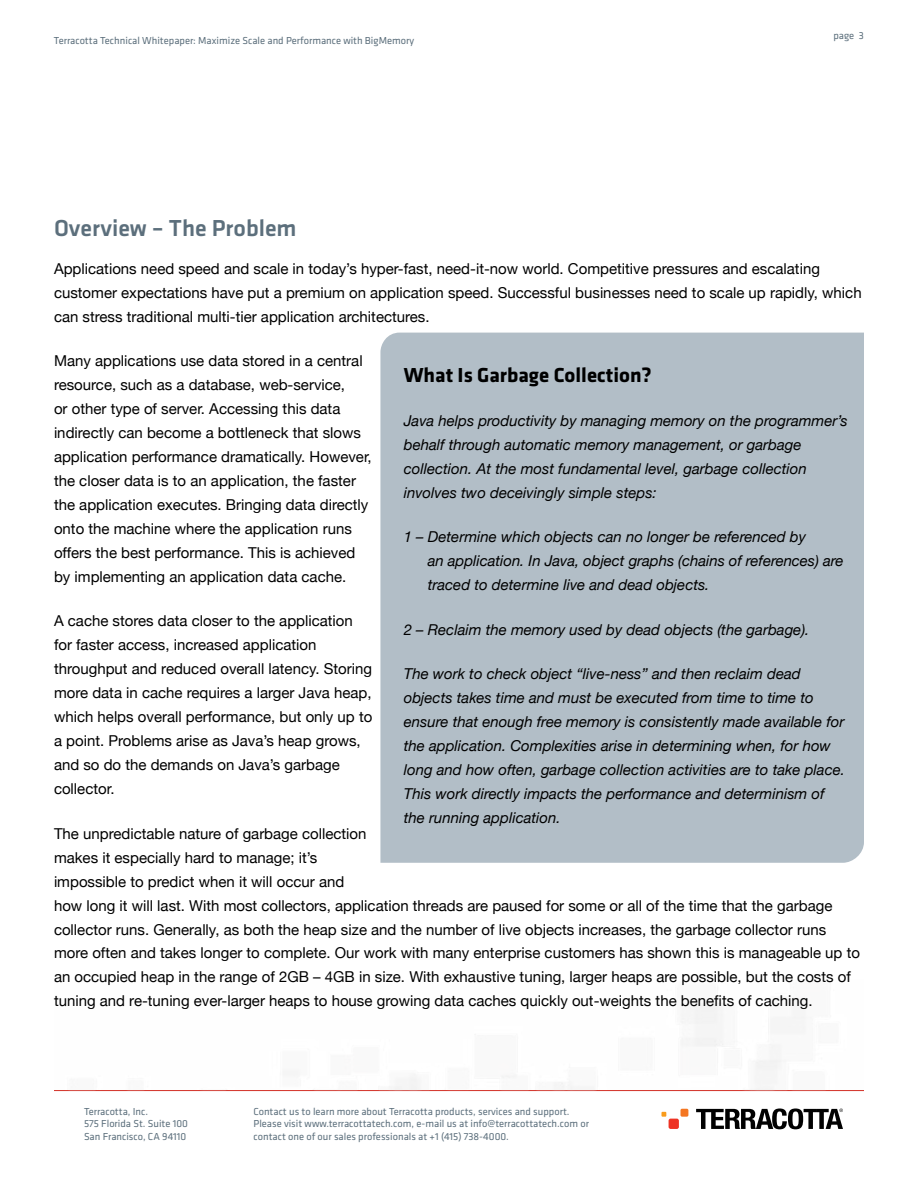
<style>
.page{position:relative;width:918px;height:1188px;background:#fff}
.page>*{position:absolute;margin:0;border:0;box-sizing:border-box;transform-origin:0 0}
.t1{font:500 24px "Klavika";color:#5c6f7c}
.t2{font:700 21px "Klavika";color:#000}
.t3{font:15px/24px "Helvetica Neue";color:#000}
.t4{font:italic 15px/24px "Helvetica Neue";color:#000}
.t5{font:10.5px/12.6px "Klavika";color:#5c6f7c}
</style>
<div class="page">
<hr style="left:54px;top:1090px;width:810px;height:1px;background:#d43127">
<div style="left:680px;top:1109px;width:8px;height:8px;background:#f47621;border-radius:2px"></div>
<div style="left:669px;top:1119px;width:10px;height:10px;background:#ee3324;border-radius:2px"></div>
<svg style="left:662px;top:1112px;width:4px;height:5px"></svg>
<svg style="left:696px;top:1108px;width:147px;height:21px"></svg>
<div style="left:380px;top:333px;width:484px;height:530px;background:#b2bec7"></div>
<div style="left:404px;top:366px;width:444px;height:478px;background:#b2bec7"></div>
<p class="t5" style="left:54px;top:34px;width:362px">Terracotta Technical Whitepaper: Maximize Scale and Performance with BigMemory</p>
<p class="t5" style="left:834px;top:29px;width:32px">page 3</p>
<h1 class="t1" style="left:54px;top:212px;width:244px">Overview – The Problem</h1>
<p class="t3" style="left:54px;top:256px;width:809px">Applications need speed and scale in today’s hyper-fast, need-it-now world. Competitive pressures and escalating customer expectations have put a premium on application speed. Successful businesses need to scale up rapidly, which can stress traditional multi-tier application architectures.</p>
<p class="t3" style="left:54px;top:348px;width:319px">Many applications use data stored in a central resource, such as a database, web-service,<br>or other type of server. Accessing this data indirectly can become a bottleneck that slows application performance dramatically. However, the closer data is to an application, the faster the application executes. Bringing data directly onto the machine where the application runs offers the best performance. This is achieved by implementing an application data cache.</p>
<p class="t3" style="left:54px;top:609px;width:320px">A cache stores data closer to the application for faster access, increased application throughput and reduced overall latency. Storing more data in cache requires a larger Java heap, which helps overall performance, but only up to a point. Problems arise as Java’s heap grows, and so do the demands on Java’s garbage collector.</p>
<p class="t3" style="left:54px;top:821px;width:808px">The unpredictable nature of garbage collection<br>makes it especially hard to manage; it’s<br>impossible to predict when it will occur and<br>how long it will last. With most collectors, application threads are paused for some or all of the time that the garbage collector runs. Generally, as both the heap size and the number of live objects increases, the garbage collector runs more often and takes longer to complete. Our work with many enterprise customers has shown this is manageable up to an occupied heap in the range of 2GB – 4GB in size. With exhaustive tuning, larger heaps are possible, but the costs of tuning and re-tuning ever-larger heaps to house growing data caches quickly out-weights the benefits of caching.</p>
<h2 class="t2" style="left:404px;top:360px;width:250px">What Is Garbage Collection?</h2>
<p class="t4" style="left:404px;top:408px;width:445px">Java helps productivity by managing memory on the programmer’s behalf through automatic memory management, or garbage collection. At the most fundamental level, garbage collection involves two deceivingly simple steps:</p>
<p class="t4" style="left:428px;top:525px;width:417px;text-indent:-24px">1 – Determine which objects can no longer be referenced by<br>an application. In Java, object graphs (chains of references) are traced to determine live and dead objects.</p>
<p class="t4" style="left:404px;top:617px;width:407px">2 – Reclaim the memory used by dead objects (the garbage).</p>
<p class="t4" style="left:404px;top:661px;width:443px">The work to check object “live-ness” and then reclaim dead objects takes time and must be executed from time to time to ensure that enough free memory is consistently made available for the application. Complexities arise in determining when, for how long and how often, garbage collection activities are to take place.<br>This work directly impacts the performance and determinism of the running application.</p>
<p class="t5" style="left:84px;top:1105px;width:106px">Terracotta, Inc.<br>575 Florida St. Suite 100<br>San Francisco, CA 94110</p>
<p class="t5" style="left:254px;top:1105px;width:337px">Contact us to learn more about Terracotta products, services and support.<br>Please visit www.terracottatech.com, e-mail us at info@terracottatech.com or contact one of our sales professionals at +1 (415) 738-4000.</p>
</div>
